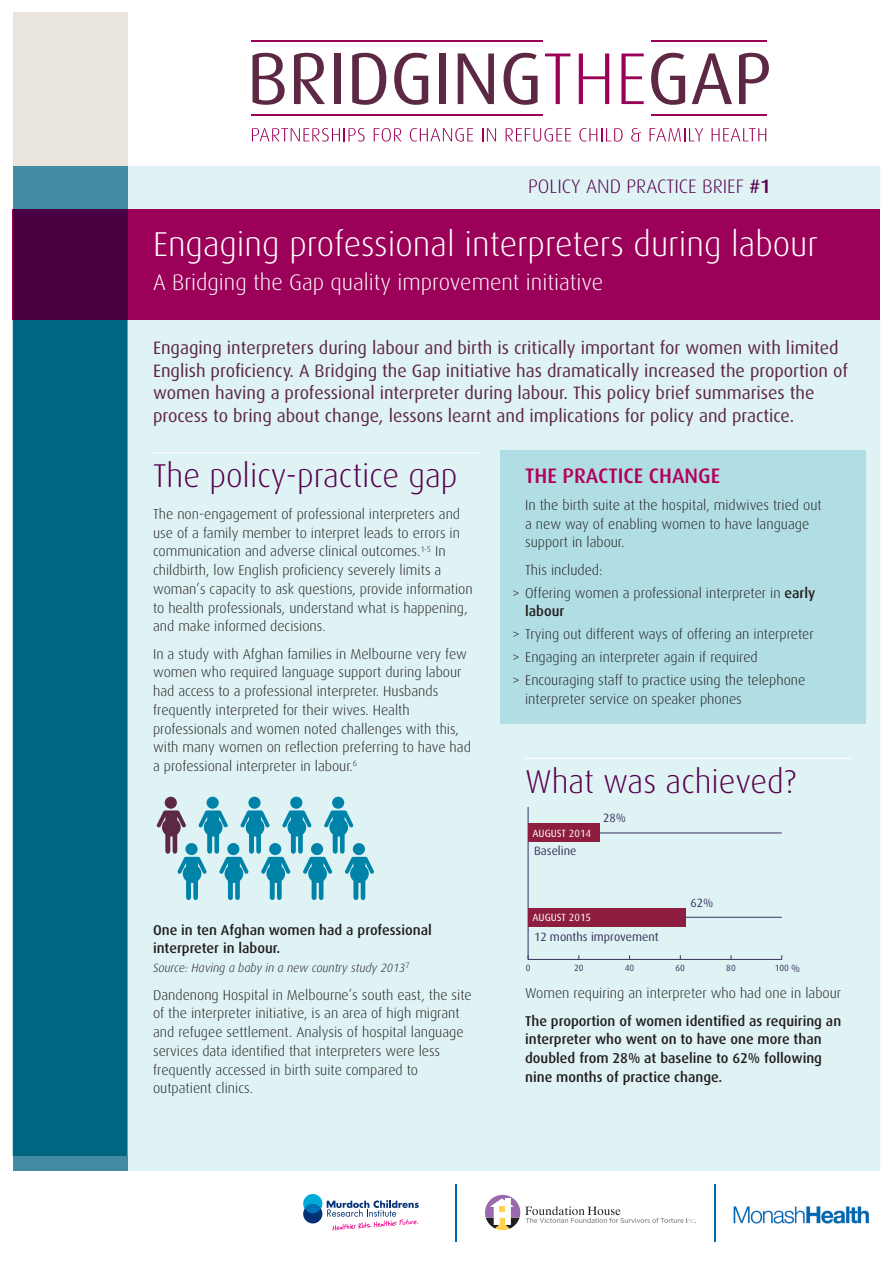
<style>
.page{position:relative;width:893px;height:1263px;background:#fff}
.page>*{position:absolute;margin:0;border:0;box-sizing:border-box;transform-origin:0 0}
.text{font:300 34.5px "Dax";color:#fff}
.t1{font:300 33px "Dax";color:#56004e}
.text-2{font:300 22.5px "Dax";color:#fff}
.t2{font:500 21px "Dax";color:#b1015c}
.t3{font:300 19.5px "Dax";color:#56004e}
.intro{font:18px/22.5px "Dax";color:#5c2844}
.text-3{font:300 14.25px/18.8px "Dax";color:#231f20}
.W_bullets{font:300 14.25px/18.8px "Dax";color:#231f20}
.fig_label{font:500 14.25px/18.8px "Dax";color:#231f20}
.text-4{font:italic 300 12px "Dax";color:#231f20}
.t4{font:12px "Dax";color:#38325e}
.t5{font:10.5px "Dax";color:#fff}
.t6{font:9px "Dax";color:#38325e}
.s1{font-weight:500}
.s2{font-size:10.5px}
</style>
<div class="page">
<div style="left:128px;top:166px;width:752px;height:1005px;background:#dff2f4"></div>
<div style="left:13px;top:209px;width:867px;height:111px;background:#9c0159"></div>
<div style="left:13px;top:13px;width:115px;height:153px;background:#e9e5de"></div>
<div style="left:13px;top:1156px;width:115px;height:15px;background:#428ba2"></div>
<div style="left:13px;top:320px;width:115px;height:836px;background:#006581"></div>
<svg style="left:13px;top:166px;width:115px;height:154px;background:#47265d"></svg>
<hr style="left:251px;top:40px;width:515px;height:2px;background:#9c0159">
<hr style="left:251px;top:114px;width:515px;height:2px;background:#9c0159">
<div style="left:543px;top:29px;width:107px;height:109px;background:#fff"></div>
<svg style="left:253px;top:53px;width:32px;height:52px"></svg>
<svg style="left:294px;top:53px;width:31px;height:51px"></svg>
<div style="left:334px;top:54px;width:7px;height:50px;background:#5c2844"></div>
<svg style="left:352px;top:53px;width:34px;height:52px"></svg>
<svg style="left:394px;top:53px;width:34px;height:52px"></svg>
<div style="left:439px;top:54px;width:7px;height:50px;background:#5c2844"></div>
<svg style="left:458px;top:54px;width:36px;height:50px"></svg>
<svg style="left:504px;top:53px;width:34px;height:52px"></svg>
<svg style="left:545px;top:54px;width:25px;height:50px"></svg>
<svg style="left:579px;top:54px;width:30px;height:50px"></svg>
<svg style="left:621px;top:54px;width:23px;height:50px"></svg>
<svg style="left:651px;top:53px;width:34px;height:52px"></svg>
<svg style="left:692px;top:54px;width:40px;height:50px"></svg>
<svg style="left:739px;top:53px;width:30px;height:51px"></svg>
<svg style="left:252px;top:128px;width:113px;height:14px"></svg>
<svg style="left:374px;top:128px;width:27px;height:14px"></svg>
<svg style="left:410px;top:128px;width:63px;height:14px"></svg>
<svg style="left:482px;top:128px;width:14px;height:13px"></svg>
<svg style="left:506px;top:128px;width:65px;height:14px"></svg>
<svg style="left:579px;top:128px;width:44px;height:14px"></svg>
<svg style="left:631px;top:128px;width:10px;height:14px"></svg>
<svg style="left:650px;top:128px;width:53px;height:13px"></svg>
<svg style="left:712px;top:128px;width:54px;height:13px"></svg>
<div style="left:303px;top:1194px;width:19px;height:19px;background:#00acd5;border-radius:50%"></div>
<svg style="left:303px;top:1200px;width:116px;height:31px"></svg>
<hr style="left:455px;top:1183px;width:1px;height:58px;background:#0067aa">
<hr style="left:714px;top:1183px;width:2px;height:58px;background:#0067aa">
<svg style="left:485px;top:1195px;width:211px;height:35px"></svg>
<img style="left:733px;top:1206px;width:137px;height:18px">
<div style="left:500px;top:451px;width:365px;height:273px;background:#b1dee4"></div>
<hr style="left:153px;top:452px;width:325px;height:1px;background:#fff">
<hr style="left:525px;top:758px;width:325px;height:1px;background:#fff">
<div style="left:165px;top:797px;width:12px;height:12px;background:#5c2844;border-radius:50%"></div>
<div style="left:207px;top:797px;width:12px;height:12px;background:#0083a9;border-radius:50%"></div>
<div style="left:248px;top:797px;width:13px;height:12px;background:#0083a9;border-radius:50%"></div>
<div style="left:290px;top:797px;width:12px;height:12px;background:#0083a9;border-radius:50%"></div>
<div style="left:332px;top:797px;width:12px;height:12px;background:#0083a9;border-radius:50%"></div>
<svg style="left:157px;top:810px;width:217px;height:90px;background:#90c6d4"></svg>
<hr style="left:528px;top:959px;width:254px;height:1px;background:#38325e">
<hr style="left:528px;top:808px;width:1px;height:151px;background:#38325e">
<hr style="left:528px;top:917px;width:254px;height:1px;background:#38325e">
<hr style="left:528px;top:833px;width:254px;height:1px;background:#38325e">
<div style="left:528px;top:823px;width:71px;height:19px;background:#8d1e40"></div>
<div style="left:528px;top:908px;width:157px;height:19px;background:#8d1e40"></div>
<p class="t3" style="left:528px;top:175px;width:244px">POLICY AND PRACTICE BRIEF <span class="s1">#1</span></p>
<p class="text" style="left:153px;top:226px;width:666px">Engaging professional interpreters during labour</p>
<p class="text-2" style="left:153px;top:270px;width:452px">A Bridging the Gap quality improvement initiative</p>
<p class="intro" style="left:153px;top:337px;width:696px">Engaging interpreters during labour and birth is critically important for women with limited English proficiency. A Bridging the Gap initiative has dramatically increased the proportion of women having a professional interpreter during labour. This policy brief summarises the process to bring about change, lessons learnt and implications for policy and practice.</p>
<h1 class="t1" style="left:153px;top:458px;width:306px">The policy-practice gap</h1>
<p class="text-3" style="left:153px;top:505px;width:321px">The non-engagement of professional interpreters and use of a family member to interpret leads to errors in communication and adverse clinical outcomes.<sup>1-5</sup> In childbirth, low English proficiency severely limits a woman’s capacity to ask questions, provide information to health professionals, understand what is happening, and make informed decisions.</p>
<p class="text-3" style="left:153px;top:644px;width:319px">In a study with Afghan families in Melbourne very few women who required language support during labour had access to a professional interpreter. Husbands frequently interpreted for their wives. Health professionals and women noted challenges with this, with many women on reflection preferring to have had a professional interpreter in labour.<sup>6</sup></p>
<h2 class="t2" style="left:525px;top:464px;width:197px">THE PRACTICE CHANGE</h2>
<p class="text-3" style="left:525px;top:496px;width:298px">In the birth suite at the hospital, midwives tried out a new way of enabling women to have language support in labour.</p>
<p class="text-3" style="left:525px;top:560px;width:79px">This included:</p>
<p class="W_bullets" style="left:525px;top:583px;width:292px;text-indent:-13px">&gt; Offering women a professional interpreter in <span class="s1">early labour</span></p>
<p class="W_bullets" style="left:512px;top:625px;width:303px">&gt; Trying out different ways of offering an interpreter</p>
<p class="W_bullets" style="left:512px;top:648px;width:247px">&gt; Engaging an interpreter again if required</p>
<p class="W_bullets" style="left:525px;top:671px;width:282px;text-indent:-13px">&gt; Encouraging staff to practice using the telephone interpreter service on speaker phones</p>
<h1 class="t1" style="left:525px;top:763px;width:272px">What was achieved?</h1>
<p class="fig_label" style="left:153px;top:920px;width:280px">One in ten Afghan women had a professional interpreter in labour.</p>
<p class="text-4" style="left:153px;top:961px;width:258px">Source: Having a baby in a new country study 2013<sup>7</sup></p>
<p class="text-3" style="left:153px;top:985px;width:320px">Dandenong Hospital in Melbourne’s south east, the site of the interpreter initiative, is an area of high migrant and refugee settlement. Analysis of hospital language services data identified that interpreters were less frequently accessed in birth suite compared to outpatient clinics.</p>
<p class="t5" style="left:532px;top:828px;width:60px">AUGUST 2014</p>
<p class="t4" style="left:534px;top:844px;width:44px">Baseline</p>
<p class="t4" style="left:603px;top:811px;width:24px">28%</p>
<p class="t5" style="left:532px;top:912px;width:60px">AUGUST 2015</p>
<p class="t4" style="left:534px;top:930px;width:126px">12 months improvement</p>
<p class="t4" style="left:691px;top:896px;width:24px">62%</p>
<p class="t6" style="left:526px;top:963px;width:6px">0</p>
<p class="t6" style="left:574px;top:963px;width:11px">20</p>
<p class="t6" style="left:625px;top:963px;width:11px">40</p>
<p class="t6" style="left:676px;top:963px;width:11px">60</p>
<p class="t6" style="left:726px;top:963px;width:11px">80</p>
<p class="t6" style="left:775px;top:963px;width:27px">100 <span class="s2">%</span></p>
<p class="text-3" style="left:525px;top:984px;width:318px">Women requiring an interpreter who had one in labour</p>
<p class="fig_label" style="left:525px;top:1011px;width:318px">The proportion of women identified as requiring an interpreter who went on to have one more than doubled from 28% at baseline to 62% following nine months of practice change.</p>
</div>
